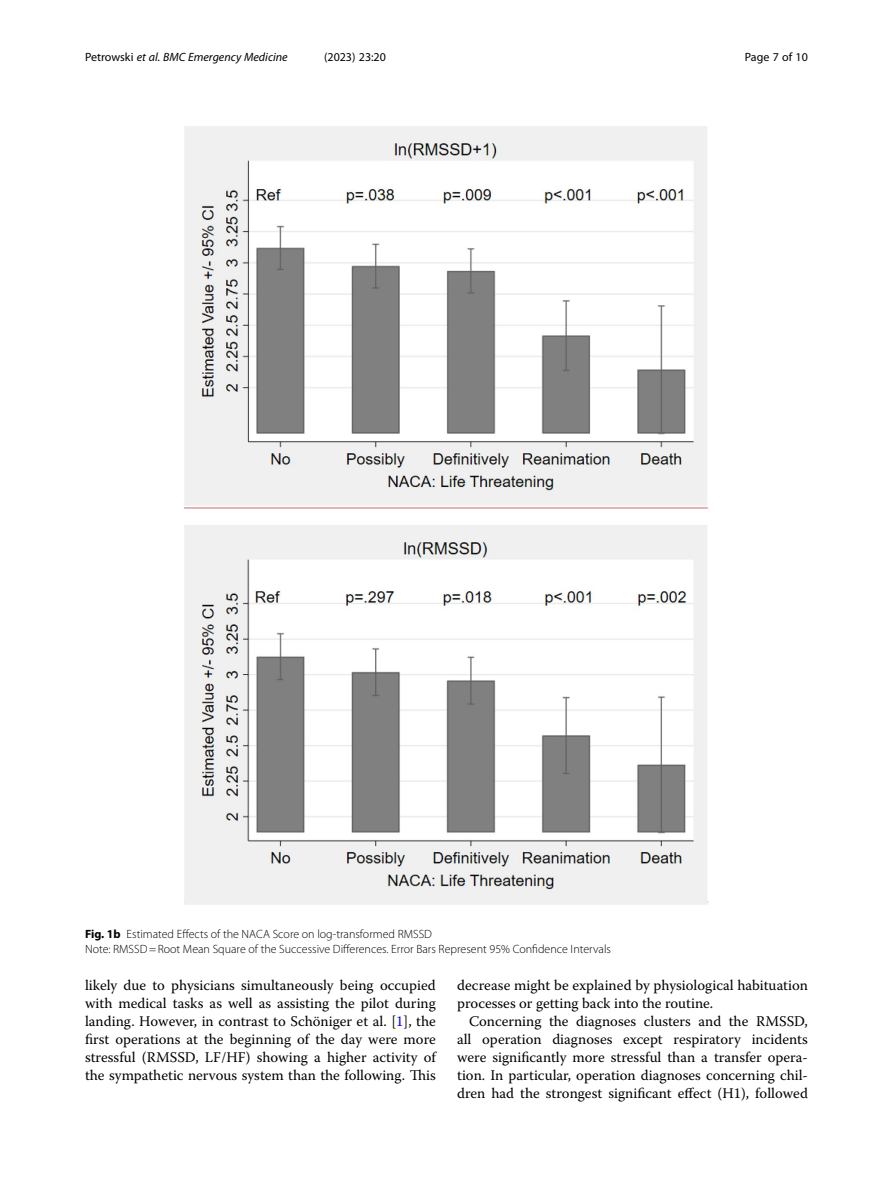
<style>
.page{position:relative;width:893px;height:1191px;background:#fff}
.page>*{position:absolute;margin:0;border:0;box-sizing:border-box;transform-origin:0 0}
.Body_Text_Indent{font:14.7px/18px "Warnock Pro";color:#000;text-align:justify}
.Figure_Caption{font:300 12px "Myriad Pro";color:#000}
.t1{font:italic 12px "Myriad Pro";color:#000}
.t2{font:12px "Myriad Pro";color:#000}
.s1{font-style:normal}
.s2{font-weight:700}
.s3{color:#00f}
</style>
<div class="page">
<img style="left:184px;top:126px;width:525px;height:779px">
<p class="t1" style="left:85px;top:50px;width:204px"><span class="s1">Petrowski</span> et al. BMC Emergency Medicine</p>
<p class="t2" style="left:324px;top:50px;width:63px">(2023) 23:20</p>
<p class="t2" style="left:745px;top:50px;width:65px">Page 7 of 10</p>
<p class="Figure_Caption" style="left:85px;top:927px;width:348px"><span class="s2">Fig. 1b</span> Estimated Effects of the NACA Score on log-transformed RMSSD</p>
<p class="Figure_Caption" style="left:85px;top:942px;width:527px">Note: RMSSD=Root Mean Square of the Successive Differences. Error Bars Represent 95% Confidence Intervals</p>
<p class="Body_Text_Indent" style="left:85px;top:976px;width:352px">likely due to physicians simultaneously being occupied with medical tasks as well as assisting the pilot during landing. However, in contrast to Schöniger et al. [<span class="s3">1</span>], the first operations at the beginning of the day were more stressful (RMSSD, LF/HF) showing a higher activity of the sympathetic nervous system than the following. This</p>
<p class="Body_Text_Indent" style="left:457px;top:976px;width:352px">decrease might be explained by physiological habituation processes or getting back into the routine.</p>
<p class="Body_Text_Indent" style="left:457px;top:1012px;width:352px;text-indent:12px">Concerning the diagnoses clusters and the RMSSD, all operation diagnoses except respiratory incidents were significantly more stressful than a transfer opera&shy;tion. In particular, operation diagnoses concerning chil&shy;dren had the strongest significant effect (H1), followed</p>
</div>
